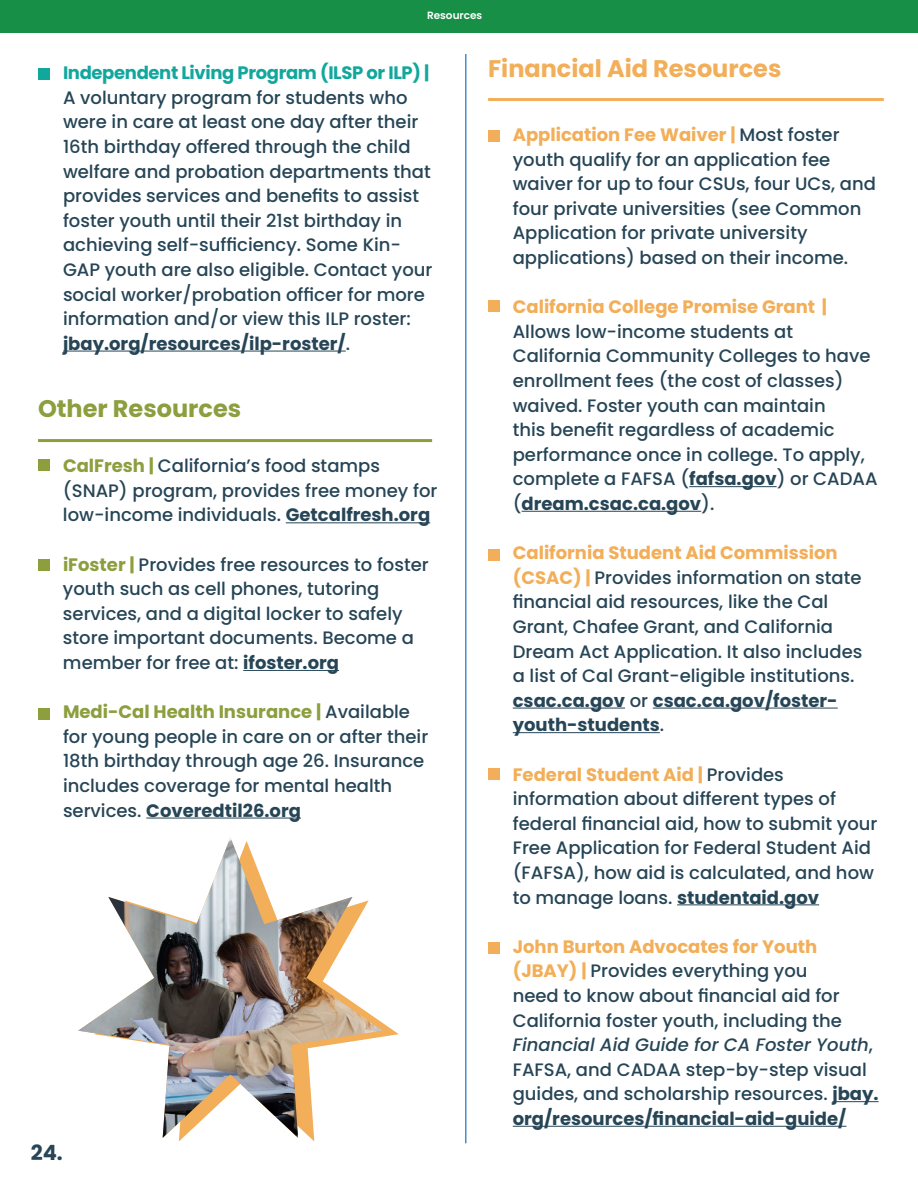
<style>
.page{position:relative;width:918px;height:1188px;background:#fff}
.page>*{position:absolute;margin:0;border:0;box-sizing:border-box;transform-origin:0 0}
.t1{font:700 24px "Poppins";color:#f2ae58}
.t2{font:700 24px "Poppins";color:#8c9e3d}
.t3{font:700 21px "Poppins";color:#284657}
.t4{font:500 18px/24.6px "Poppins";color:#264556}
.t5{font:700 18px "Poppins";letter-spacing:-.02em;color:#12a79d}
.t6{font:700 18px "Poppins";color:#f2ae58}
.t7{font:600 10.5px "Poppins";color:#fff}
.s1{font-weight:700}
.s2{font-weight:700;color:#8c9e3d}
.s3{font-weight:700;color:#f2ae58}
.s4{font-style:italic}
</style>
<div class="page">
<hr style="left:465px;top:54px;width:2px;height:1089px;background:#4190cd">
<div style="left:38px;top:68px;width:12px;height:11px;background:#12a79d"></div>
<div style="left:38px;top:460px;width:12px;height:11px;background:#8c9e3d"></div>
<div style="left:488px;top:130px;width:12px;height:11px;background:#f2ae58"></div>
<div style="left:488px;top:300px;width:12px;height:12px;background:#f2ae58"></div>
<div style="left:488px;top:549px;width:12px;height:11px;background:#f2ae58"></div>
<div style="left:488px;top:768px;width:12px;height:11px;background:#f2ae58"></div>
<div style="left:488px;top:943px;width:12px;height:11px;background:#f2ae58"></div>
<div style="left:38px;top:560px;width:12px;height:11px;background:#8c9e3d"></div>
<div style="left:38px;top:708px;width:12px;height:11px;background:#8c9e3d"></div>
<hr style="left:689px;top:486px;width:88px;height:1px;background:#264556">
<hr style="left:522px;top:511px;width:179px;height:1px;background:#264556">
<hr style="left:513px;top:708px;width:112px;height:1px;background:#264556">
<hr style="left:653px;top:708px;width:185px;height:1px;background:#264556">
<hr style="left:513px;top:732px;width:147px;height:1px;background:#264556">
<hr style="left:677px;top:904px;width:142px;height:1px;background:#264556">
<hr style="left:832px;top:1101px;width:47px;height:1px;background:#264556">
<hr style="left:513px;top:1126px;width:333px;height:1px;background:#264556">
<hr style="left:286px;top:522px;width:144px;height:1px;background:#264556">
<hr style="left:243px;top:670px;width:96px;height:1px;background:#264556">
<hr style="left:146px;top:818px;width:155px;height:1px;background:#264556">
<hr style="left:488px;top:98px;width:396px;height:3px;background:#f2ae58">
<hr style="left:38px;top:439px;width:394px;height:3px;background:#8c9e3d">
<hr style="left:63px;top:351px;width:283px;height:1px;background:#264556">
<div style="left:0;top:0;width:918px;height:32px;background:#188f46"></div>
<img style="left:78px;top:837px;width:305px;height:301px">
<p class="t7" style="left:427px;top:9px;width:57px">Resources</p>
<p class="t5" style="left:63px;top:62px;width:368px">Independent Living Program (ILSP or ILP) |</p>
<p class="t4" style="left:63px;top:85px;width:371px">A voluntary program for students who were in care at least one day after their 16th birthday offered through the child welfare and probation departments that provides services and benefits to assist foster youth until their 21st birthday in achieving self-sufficiency. Some Kin-GAP youth are also eligible. Contact your social worker/probation officer for more information and/or view this ILP roster: <span class="s1">jbay.org/resources/ilp-roster/</span>.</p>
<h1 class="t2" style="left:38px;top:394px;width:205px">Other Resources</h1>
<p class="t4" style="left:63px;top:454px;width:376px"><span class="s2">CalFresh |</span> California’s food stamps (SNAP) program, provides free money for low-income individuals. <span class="s1">Getcalfresh.org</span></p>
<p class="t4" style="left:63px;top:552px;width:367px"><span class="s2">iFoster |</span> Provides free resources to foster youth such as cell phones, tutoring services, and a digital locker to safely store important documents. Become a member for free at: <span class="s1">ifoster.org</span></p>
<p class="t4" style="left:63px;top:700px;width:367px"><span class="s2">Medi-Cal Health Insurance |</span> Available for young people in care on or after their 18th birthday through age 26. Insurance includes coverage for mental health services. <span class="s1">Coveredtil26.org</span></p>
<p class="t3" style="left:31px;top:1140px;width:34px">24.</p>
<h1 class="t1" style="left:488px;top:54px;width:295px">Financial Aid Resources</h1>
<p class="t4" style="left:513px;top:122px;width:365px"><span class="s3">Application Fee Waiver |</span> Most foster youth qualify for an application fee waiver for up to four CSUs, four UCs, and four private universities (see Common Application for private university applications) based on their income.</p>
<p class="t6" style="left:513px;top:296px;width:316px">California College Promise Grant |</p>
<p class="t4" style="left:513px;top:319px;width:366px">Allows low-income students at California Community Colleges to have enrollment fees (the cost of classes) waived. Foster youth can maintain<br>this benefit regardless of academic performance once in college. To apply, complete a FAFSA (<span class="s1">fafsa.gov</span>) or CADAA (<span class="s1">dream.csac.ca.gov</span>).</p>
<p class="t4" style="left:513px;top:541px;width:351px"><span class="s3">California Student Aid Commission (CSAC) |</span> Provides information on state financial aid resources, like the Cal Grant, Chafee Grant, and California Dream Act Application. It also includes a list of Cal Grant-eligible institutions. <span class="s1">csac.ca.gov</span> or <span class="s1">csac.ca.gov/foster&shy;youth-students</span>.</p>
<p class="t4" style="left:513px;top:762px;width:366px"><span class="s3">Federal Student Aid |</span> Provides information about different types of federal financial aid, how to submit your Free Application for Federal Student Aid (FAFSA), how aid is calculated, and how to manage loans. <span class="s1">studentaid.gov</span></p>
<p class="t4" style="left:513px;top:934px;width:367px"><span class="s3">John Burton Advocates for Youth (JBAY) |</span> Provides everything you<br>need to know about financial aid for California foster youth, including the <span class="s4">Financial Aid Guide for CA Foster Youth</span>, FAFSA, and CADAA step-by-step visual guides, and scholarship resources. <span class="s1">jbay. org/resources/financial-aid-guide/</span></p>
</div>
